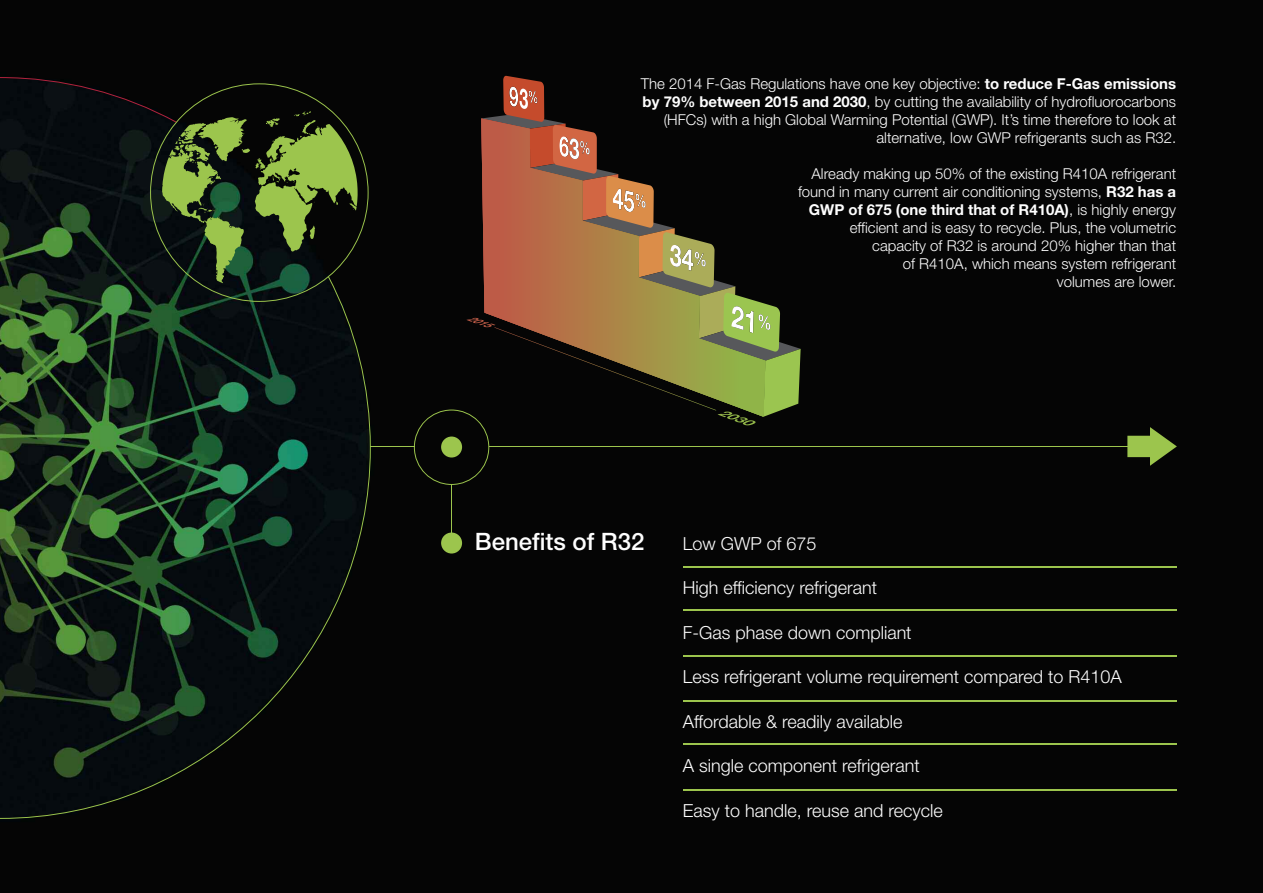
<style>
.page{position:relative;width:1263px;height:893px;background:#050505}
.page>*{position:absolute;margin:0;border:0;box-sizing:border-box;transform-origin:0 0}
.t1{font:500 24px "Helvetica Neue";color:#fefefe}
.t2{font:300 18px "Helvetica Neue";color:#fefefe}
.t3{font:300 15px/18px "Helvetica Neue";color:#fefefe;text-align:right}
.s1{font-weight:700}
</style>
<div class="page">
<svg style="left:0;top:276px;width:371px;height:543px;background:#0b1612"></svg>
<svg style="left:0;top:77px;width:177px;height:548px;background:#182b1a"></svg>
<hr style="left:489px;top:446px;width:662px;height:1px;background:#9cc54d">
<hr style="left:370px;top:446px;width:44px;height:1px;background:#9cc54d">
<div style="left:441px;top:532px;width:21px;height:21px;background:#9cc54d;border-radius:50%"></div>
<hr style="left:451px;top:484px;width:1px;height:56px;background:#9cc54d">
<hr style="left:683px;top:566px;width:494px;height:1px;background:#9cc54d">
<hr style="left:683px;top:610px;width:494px;height:1px;background:#9cc54d">
<hr style="left:683px;top:655px;width:494px;height:1px;background:#9cc54d">
<hr style="left:683px;top:701px;width:494px;height:1px;background:#9cc54d">
<hr style="left:683px;top:743px;width:494px;height:1px;background:#9cc54d">
<hr style="left:683px;top:789px;width:494px;height:1px;background:#9cc54d">
<svg style="left:150px;top:83px;width:219px;height:219px;background:#0c120d"></svg>
<svg style="left:162px;top:111px;width:196px;height:172px;background:#3b4f24"></svg>
<svg style="left:1127px;top:427px;width:50px;height:39px;background:#52672a"></svg>
<svg style="left:414px;top:76px;width:387px;height:409px;background:#3f311d"></svg>
<p class="t3" style="left:641px;top:73px;width:537px">The 2014 F-Gas Regulations have one key objective: <span class="s1">to reduce F-Gas emissions by 79% between 2015 and 2030</span>, by cutting the availability of hydrofluorocarbons (HFCs) with a high Global Warming Potential (GWP). It’s time therefore to look at alternative, low GWP refrigerants such as R32.</p>
<p class="t3" style="left:798px;top:163px;width:380px">Already making up 50% of the existing R410A refrigerant found in many current air conditioning systems, <span class="s1">R32 has a GWP of 675 (one third that of R410A)</span>, is highly energy efficient and is easy to recycle. Plus, the volumetric capacity of R32 is around 20% higher than that<br>of R410A, which means system refrigerant<br>volumes are lower.</p>
<h1 class="t1" style="left:475px;top:522px;width:171px">Benefits of R32</h1>
<p class="t2" style="left:683px;top:529px;width:135px">Low GWP of 675</p>
<p class="t2" style="left:683px;top:573px;width:196px">High efficiency refrigerant</p>
<p class="t2" style="left:683px;top:618px;width:230px">F-Gas phase down compliant</p>
<p class="t2" style="left:683px;top:662px;width:440px">Less refrigerant volume requirement compared to R410A</p>
<p class="t2" style="left:683px;top:707px;width:221px">Affordable &amp; readily available</p>
<p class="t2" style="left:683px;top:751px;width:238px">A single component refrigerant</p>
<p class="t2" style="left:683px;top:796px;width:261px">Easy to handle, reuse and recycle</p>
</div>
